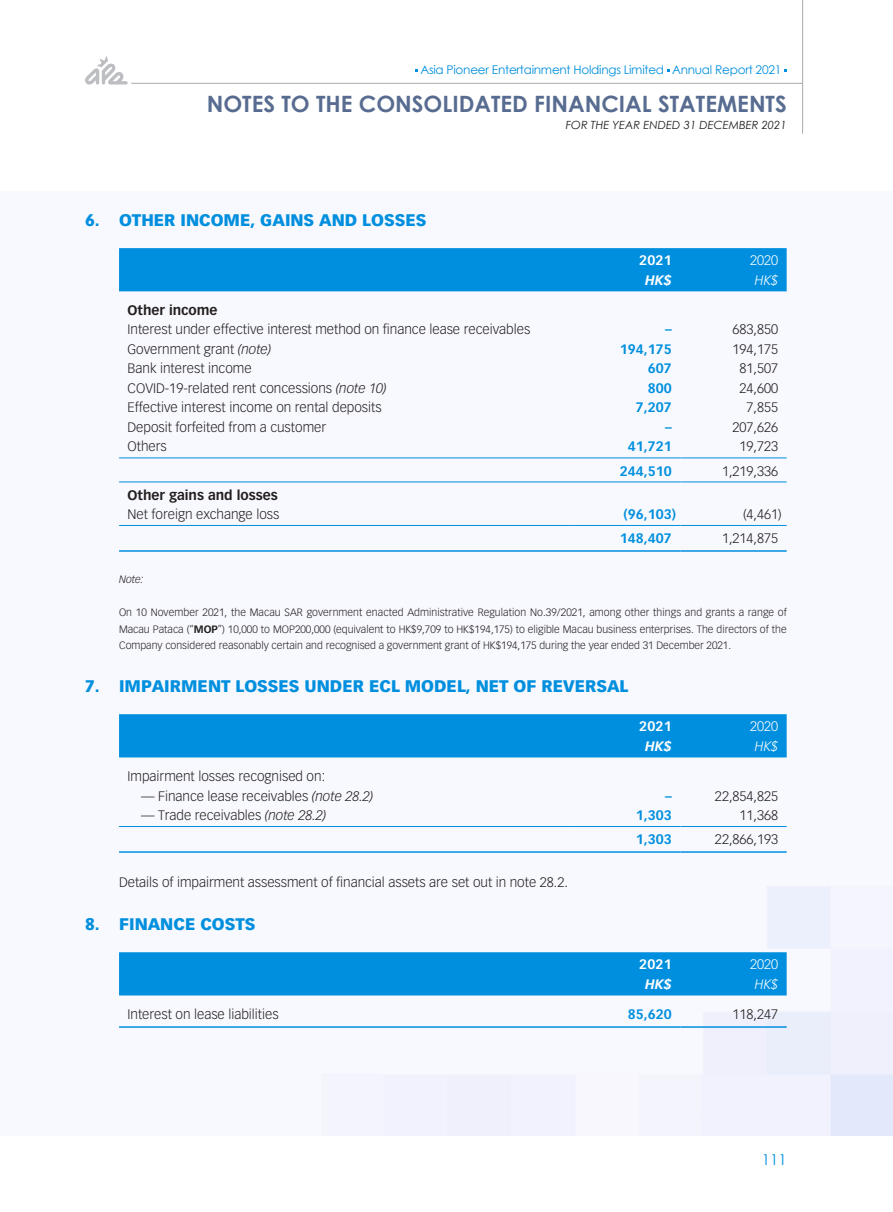
<style>
.page{position:relative;width:893px;height:1212px;background:#fff}
.page>*{position:absolute;margin:0;border:0;box-sizing:border-box;transform-origin:0 0}
.t1{font:700 22.5px "Century Gothic";color:#576c90}
.t2{font:900 16.5px "Vectora LT Std";color:#008fde}
.t3{font:15px "Century Gothic";color:#008fde}
.t4{font:300 13.5px "Vectora LT Std";color:#231f20}
.t5{font:700 13.5px "Vectora LT Std";color:#008fde}
.t6{font:700 13.5px "Vectora LT Std";color:#231f20}
.t7{font:700 13.5px "Vectora LT Std";letter-spacing:.02em;color:#fff}
.t8{font:300 13.5px "Vectora LT Std";color:#fff}
.t9{font:italic 700 13.5px "Vectora LT Std";color:#fff}
.t10{font:italic 300 13.5px "Vectora LT Std";color:#fff}
.t11{font:12px "Century Gothic";letter-spacing:-.02em;color:#008fde}
.t12{font:italic 11.25px "Century Gothic";color:#231f20}
.t13{font:300 10.5px/16.5px "Vectora LT Std";color:#231f20;text-align:justify}
.t14{font:italic 300 10.5px "Vectora LT Std";color:#231f20}
.s1{font-style:italic}
.s2{font-weight:700}
</style>
<div class="page">
<div style="left:0;top:191px;width:893px;height:944px;background:#f8f9fe"></div>
<hr style="left:802px;top:0;width:1px;height:134px;background:#b2b3b7">
<hr style="left:131px;top:83px;width:671px;height:1px;background:#b2b3b7">
<svg style="left:85px;top:56px;width:43px;height:29px"></svg>
<div style="left:119px;top:248px;width:668px;height:43px;background:#008fde"></div>
<hr style="left:119px;top:457px;width:455px;height:1px;background:#008fde">
<hr style="left:574px;top:457px;width:106px;height:1px;background:#008fde">
<hr style="left:680px;top:457px;width:107px;height:1px;background:#008fde">
<hr style="left:119px;top:481px;width:455px;height:1px;background:#008fde">
<hr style="left:574px;top:481px;width:106px;height:1px;background:#008fde">
<hr style="left:680px;top:481px;width:107px;height:1px;background:#008fde">
<hr style="left:119px;top:525px;width:455px;height:1px;background:#008fde">
<hr style="left:574px;top:525px;width:106px;height:1px;background:#008fde">
<hr style="left:680px;top:525px;width:107px;height:1px;background:#008fde">
<hr style="left:119px;top:550px;width:455px;height:2px;background:#008fde">
<hr style="left:574px;top:550px;width:106px;height:2px;background:#008fde">
<hr style="left:680px;top:550px;width:107px;height:2px;background:#008fde">
<div style="left:119px;top:714px;width:668px;height:43px;background:#008fde"></div>
<hr style="left:119px;top:826px;width:455px;height:1px;background:#008fde">
<hr style="left:574px;top:826px;width:106px;height:1px;background:#008fde">
<hr style="left:680px;top:826px;width:107px;height:1px;background:#008fde">
<hr style="left:119px;top:851px;width:455px;height:2px;background:#008fde">
<hr style="left:574px;top:851px;width:106px;height:2px;background:#008fde">
<hr style="left:680px;top:851px;width:107px;height:2px;background:#008fde">
<div style="left:119px;top:952px;width:668px;height:43px;background:#008fde"></div>
<hr style="left:119px;top:1026px;width:455px;height:2px;background:#008fde">
<hr style="left:574px;top:1026px;width:106px;height:2px;background:#008fde">
<hr style="left:680px;top:1026px;width:107px;height:2px;background:#008fde">
<p class="t11" style="left:420px;top:61px;width:363px">Asia Pioneer Entertainment Holdings Limited Annual Report 2021</p>
<h1 class="t1" style="left:207px;top:87px;width:582px">NOTES TO THE CONSOLIDATED FINANCIAL STATEMENTS</h1>
<p class="t2" style="left:85px;top:210px;width:343px">6. OTHER INCOME, GAINS AND LOSSES</p>
<p class="t12" style="left:566px;top:117px;width:222px">FOR THE YEAR ENDED 31 DECEMBER 2021</p>
<p class="t7" style="left:639px;top:252px;width:34px">2021</p>
<p class="t8" style="left:750px;top:253px;width:30px">2020</p>
<p class="t9" style="left:645px;top:272px;width:28px">HK$</p>
<p class="t10" style="left:755px;top:272px;width:25px">HK$</p>
<p class="t6" style="left:128px;top:302px;width:91px">Other income</p>
<p class="t4" style="left:128px;top:322px;width:404px">Interest under effective interest method on finance lease receivables</p>
<p class="t5" style="left:665px;top:321px;width:8px">–</p>
<p class="t4" style="left:732px;top:322px;width:47px">683,850</p>
<p class="t4" style="left:128px;top:341px;width:145px">Government grant <span class="s1">(note)</span></p>
<p class="t5" style="left:620px;top:341px;width:53px">194,175</p>
<p class="t4" style="left:732px;top:341px;width:47px">194,175</p>
<p class="t4" style="left:128px;top:361px;width:126px">Bank interest income</p>
<p class="t5" style="left:648px;top:360px;width:25px">607</p>
<p class="t4" style="left:740px;top:361px;width:40px">81,507</p>
<p class="t4" style="left:128px;top:380px;width:261px">COVID-19-related rent concessions <span class="s1">(note 10)</span></p>
<p class="t5" style="left:648px;top:380px;width:25px">800</p>
<p class="t4" style="left:740px;top:380px;width:40px">24,600</p>
<p class="t4" style="left:128px;top:400px;width:256px">Effective interest income on rental deposits</p>
<p class="t5" style="left:636px;top:399px;width:37px">7,207</p>
<p class="t4" style="left:747px;top:400px;width:33px">7,855</p>
<p class="t4" style="left:128px;top:419px;width:200px">Deposit forfeited from a customer</p>
<p class="t5" style="left:665px;top:419px;width:8px">–</p>
<p class="t4" style="left:732px;top:419px;width:47px">207,626</p>
<p class="t4" style="left:128px;top:439px;width:41px">Others</p>
<p class="t5" style="left:628px;top:438px;width:45px">41,721</p>
<p class="t4" style="left:740px;top:439px;width:40px">19,723</p>
<p class="t5" style="left:620px;top:462px;width:53px">244,510</p>
<p class="t4" style="left:722px;top:463px;width:58px">1,219,336</p>
<p class="t6" style="left:128px;top:486px;width:152px">Other gains and losses</p>
<p class="t4" style="left:128px;top:506px;width:153px">Net foreign exchange loss</p>
<p class="t5" style="left:624px;top:506px;width:54px">(96,103)</p>
<p class="t4" style="left:743px;top:506px;width:40px">(4,461)</p>
<p class="t5" style="left:620px;top:530px;width:53px">148,407</p>
<p class="t4" style="left:722px;top:530px;width:58px">1,214,875</p>
<p class="t14" style="left:119px;top:573px;width:26px">Note:</p>
<p class="t13" style="left:119px;top:604px;width:669px">On 10 November 2021, the Macau SAR government enacted Administrative Regulation No.39/2021, among other things and grants a range of Macau Pataca (“<span class="s2">MOP</span>”) 10,000 to MOP200,000 (equivalent to HK$9,709 to HK$194,175) to eligible Macau business enterprises. The directors of the Company considered reasonably certain and recognised a government grant of HK$194,175 during the year ended 31 December 2021.</p>
<p class="t2" style="left:85px;top:676px;width:545px">7. IMPAIRMENT LOSSES UNDER ECL MODEL, NET OF REVERSAL</p>
<p class="t7" style="left:639px;top:718px;width:34px">2021</p>
<p class="t8" style="left:750px;top:719px;width:30px">2020</p>
<p class="t9" style="left:645px;top:738px;width:28px">HK$</p>
<p class="t10" style="left:755px;top:738px;width:25px">HK$</p>
<p class="t4" style="left:128px;top:768px;width:199px">Impairment losses recognised on:</p>
<p class="t4" style="left:141px;top:788px;width:234px">— Finance lease receivables <span class="s1">(note 28.2)</span></p>
<p class="t5" style="left:665px;top:787px;width:8px">–</p>
<p class="t4" style="left:715px;top:788px;width:65px">22,854,825</p>
<p class="t4" style="left:141px;top:807px;width:187px">— Trade receivables <span class="s1">(note 28.2)</span></p>
<p class="t5" style="left:636px;top:807px;width:37px">1,303</p>
<p class="t4" style="left:739px;top:807px;width:40px">11,368</p>
<p class="t5" style="left:636px;top:831px;width:37px">1,303</p>
<p class="t4" style="left:715px;top:831px;width:65px">22,866,193</p>
<p class="t4" style="left:119px;top:874px;width:450px">Details of impairment assessment of financial assets are set out in note 28.2.</p>
<p class="t2" style="left:85px;top:914px;width:172px">8. FINANCE COSTS</p>
<p class="t7" style="left:639px;top:956px;width:34px">2021</p>
<p class="t8" style="left:750px;top:957px;width:30px">2020</p>
<p class="t9" style="left:645px;top:976px;width:28px">HK$</p>
<p class="t10" style="left:755px;top:976px;width:25px">HK$</p>
<p class="t4" style="left:128px;top:1006px;width:153px">Interest on lease liabilities</p>
<p class="t5" style="left:628px;top:1006px;width:45px">85,620</p>
<p class="t4" style="left:732px;top:1006px;width:47px">118,247</p>
<p class="t3" style="left:762px;top:1149px;width:26px">111</p>
</div>
